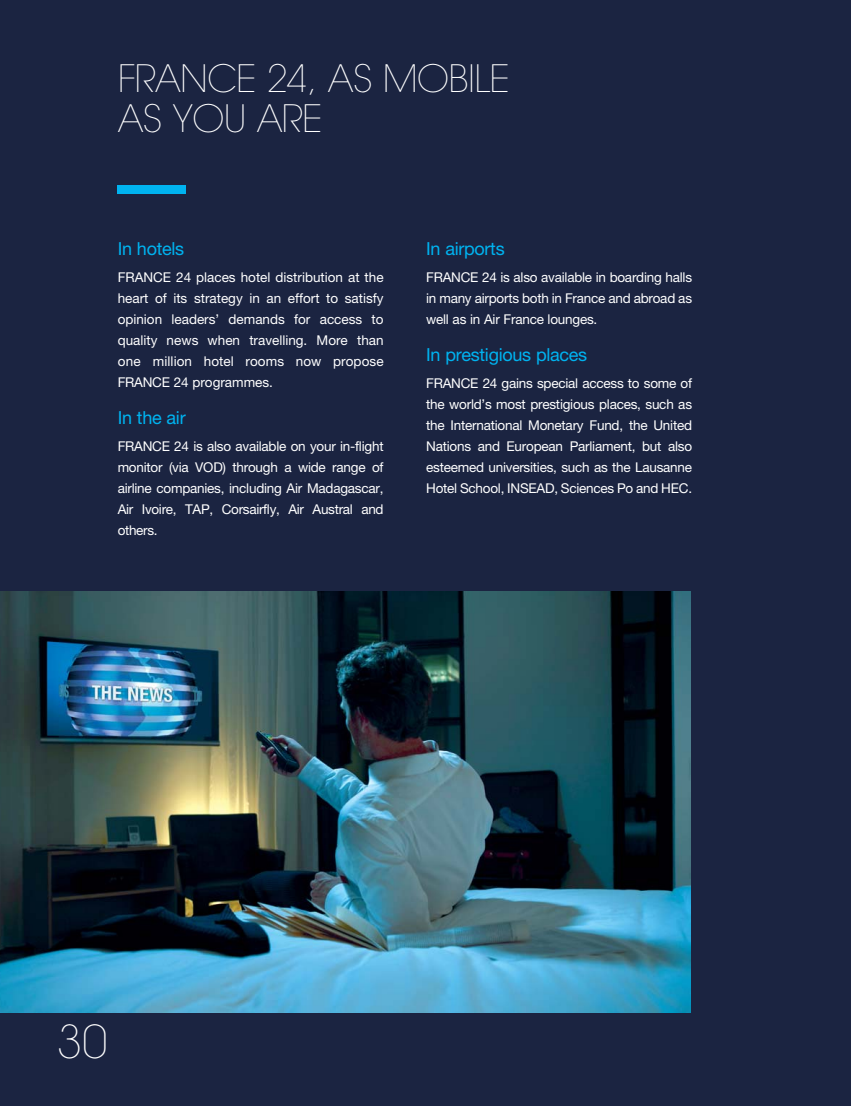
<style>
.page{position:relative;width:851px;height:1106px;background:#fff}
.page>*{position:absolute;margin:0;border:0;box-sizing:border-box;transform-origin:0 0}
.t1{font:200 45px "ITC Avant Garde Std";color:#fff}
.t2{font:200 37.5px/40.5px "ITC Avant Garde Std";letter-spacing:-.015em;color:#fff}
.t3{font:18px "Helvetica Neue LT Std";letter-spacing:-.015em;color:#00b3f0}
.t4{font:13.5px/21px "Helvetica Neue LT Std";letter-spacing:-.015em;color:#fff;text-align:justify}
</style>
<div class="page">
<div style="left:0;top:0;width:850px;height:1105px;background:#1b2441"></div>
<img style="left:0;top:591px;width:690px;height:421px">
<div style="left:118px;top:186px;width:68px;height:8px;background:#00b3f0"></div>
<h2 class="t2" style="left:118px;top:58px;width:394px">FRANCE 24, AS MOBILE<br>AS YOU ARE</h2>
<h3 class="t3" style="left:118px;top:242px;width:68px">In hotels</h3>
<p class="t4" style="left:118px;top:268px;width:267px">FRANCE 24 places hotel distribution at the heart of its strategy in an effort to satisfy opinion leaders’ demands for access to quality news when travelling. More than one million hotel rooms now propose FRANCE 24 programmes.</p>
<h3 class="t3" style="left:118px;top:411px;width:69px">In the air</h3>
<p class="t4" style="left:118px;top:437px;width:267px">FRANCE 24 is also available on your in-flight monitor (via VOD) through a wide range of airline companies, including Air Madagascar, Air Ivoire, TAP, Corsairfly, Air Austral and others.</p>
<h3 class="t3" style="left:426px;top:242px;width:80px">In airports</h3>
<p class="t4" style="left:426px;top:268px;width:267px">FRANCE 24 is also available in boarding halls in many airports both in France and abroad as well as in Air France lounges.</p>
<h3 class="t3" style="left:426px;top:348px;width:163px">In prestigious places</h3>
<p class="t4" style="left:426px;top:374px;width:267px">FRANCE 24 gains special access to some of the world’s most prestigious places, such as the International Monetary Fund, the United Nations and European Parliament, but also esteemed universities, such as the Lausanne Hotel School, INSEAD, Sciences Po and HEC.</p>
<h1 class="t1" style="left:57px;top:1016px;width:51px">30</h1>
</div>
